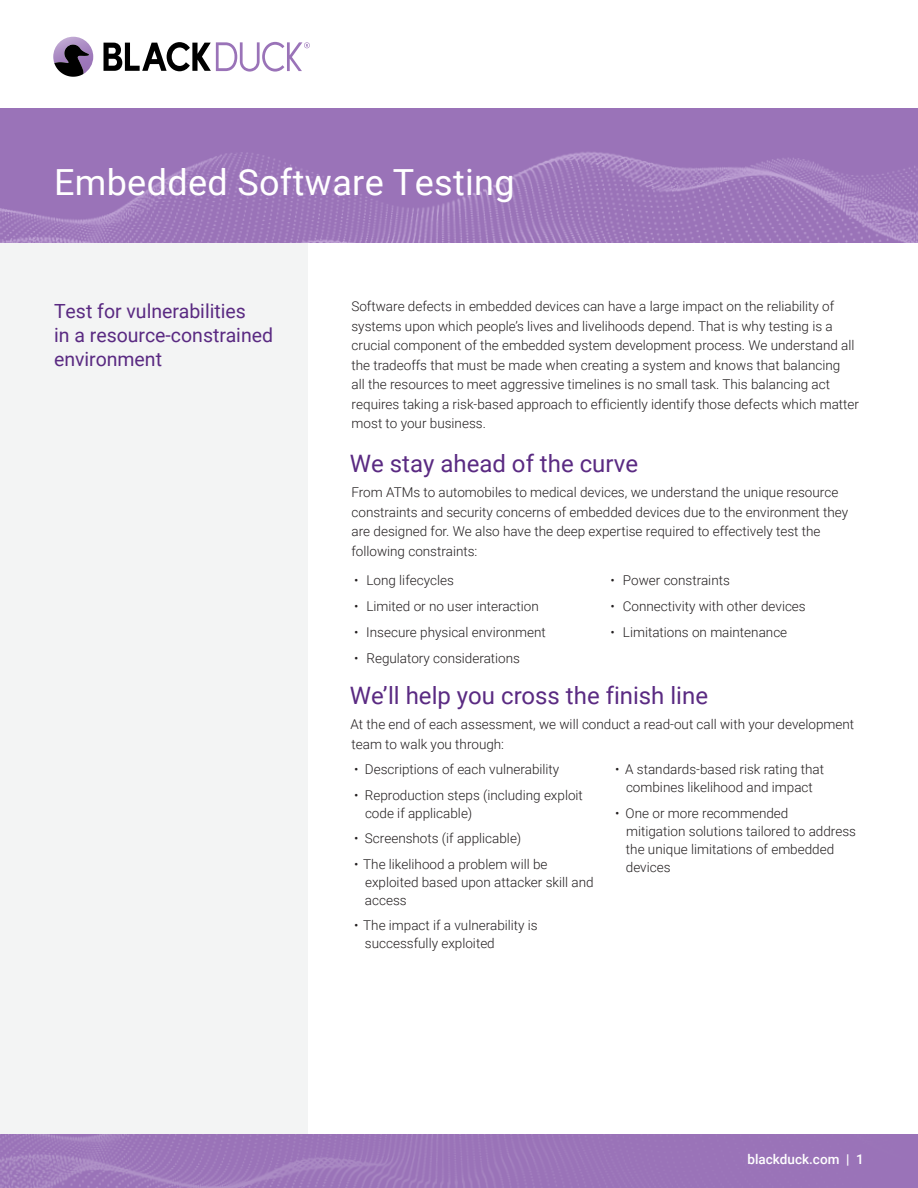
<style>
.page{position:relative;width:918px;height:1188px;background:#fff}
.page>*{position:absolute;margin:0;border:0;box-sizing:border-box;transform-origin:0 0}
.t1{font:36px "Roboto";letter-spacing:.01em;color:#fff}
.HEADING_1{font:24px "Roboto";color:#5a2a82}
.ABSTRACT{font:19.5px/24px "Roboto";color:#5a2a82}
.BODY_COPY{font:300 13.5px/19.5px "Roboto";color:#231f20}
.t2{font:500 13.5px "Roboto";color:#fff}
</style>
<div class="page">
<div style="left:0;top:243px;width:308px;height:945px;background:#f3f4f4"></div>
<div style="left:0;top:108px;width:918px;height:135px;background:#9a73b8"></div>
<img style="left:0;top:152px;width:918px;height:91px">
<svg style="left:53px;top:45px;width:36px;height:32px"></svg>
<svg style="left:104px;top:42px;width:206px;height:30px"></svg>
<img style="left:0;top:1134px;width:918px;height:54px">
<p class="t1" style="left:54px;top:156px;width:462px">Embedded Software Testing</p>
<p class="ABSTRACT" style="left:54px;top:298px;width:221px">Test for vulnerabilities<br>in a resource-constrained environment</p>
<p class="BODY_COPY" style="left:351px;top:296px;width:509px">Software defects in embedded devices can have a large impact on the reliability of systems upon which people’s lives and livelihoods depend. That is why testing is a crucial component of the embedded system development process. We understand all the tradeoffs that must be made when creating a system and knows that balancing<br>all the resources to meet aggressive timelines is no small task. This balancing act requires taking a risk-based approach to efficiently identify those defects which matter most to your business.</p>
<p class="HEADING_1" style="left:350px;top:446px;width:290px">We stay ahead of the curve</p>
<p class="BODY_COPY" style="left:351px;top:482px;width:498px">From ATMs to automobiles to medical devices, we understand the unique resource constraints and security concerns of embedded devices due to the environment they are designed for. We also have the deep expertise required to effectively test the following constraints:</p>
<p class="BODY_COPY" style="left:354px;top:570px;width:101px">• Long lifecycles</p>
<p class="BODY_COPY" style="left:611px;top:570px;width:121px">• Power constraints</p>
<p class="BODY_COPY" style="left:354px;top:596px;width:186px">• Limited or no user interaction</p>
<p class="BODY_COPY" style="left:611px;top:596px;width:197px">• Connectivity with other devices</p>
<p class="BODY_COPY" style="left:354px;top:622px;width:193px">• Insecure physical environment</p>
<p class="BODY_COPY" style="left:611px;top:622px;width:178px">• Limitations on maintenance</p>
<p class="BODY_COPY" style="left:354px;top:648px;width:168px">• Regulatory considerations</p>
<p class="HEADING_1" style="left:350px;top:679px;width:360px">We’ll help you cross the finish line</p>
<p class="BODY_COPY" style="left:351px;top:714px;width:505px">At the end of each assessment, we will conduct a read-out call with your development team to walk you through:</p>
<p class="BODY_COPY" style="left:354px;top:759px;width:207px">• Descriptions of each vulnerability</p>
<p class="BODY_COPY" style="left:365px;top:786px;width:219px;line-height:18px;text-indent:-11px">• Reproduction steps (including exploit code if applicable)</p>
<p class="BODY_COPY" style="left:354px;top:828px;width:169px">• Screenshots (if applicable)</p>
<p class="BODY_COPY" style="left:365px;top:855px;width:230px;line-height:18px;text-indent:-11px">• The likelihood a problem will be exploited based upon attacker skill and access</p>
<p class="BODY_COPY" style="left:365px;top:916px;width:174px;line-height:18px;text-indent:-11px">• The impact if a vulnerability is successfully exploited</p>
<p class="BODY_COPY" style="left:615px;top:760px;width:211px;line-height:18px;text-align:center">• A standards-based risk rating that combines likelihood and impact</p>
<p class="BODY_COPY" style="left:626px;top:804px;width:232px;line-height:18px;text-indent:-11px">• One or more recommended<br>mitigation solutions tailored to address the unique limitations of embedded devices</p>
<p class="t2" style="left:748px;top:1149px;width:118px">blackduck.com | 1</p>
</div>
